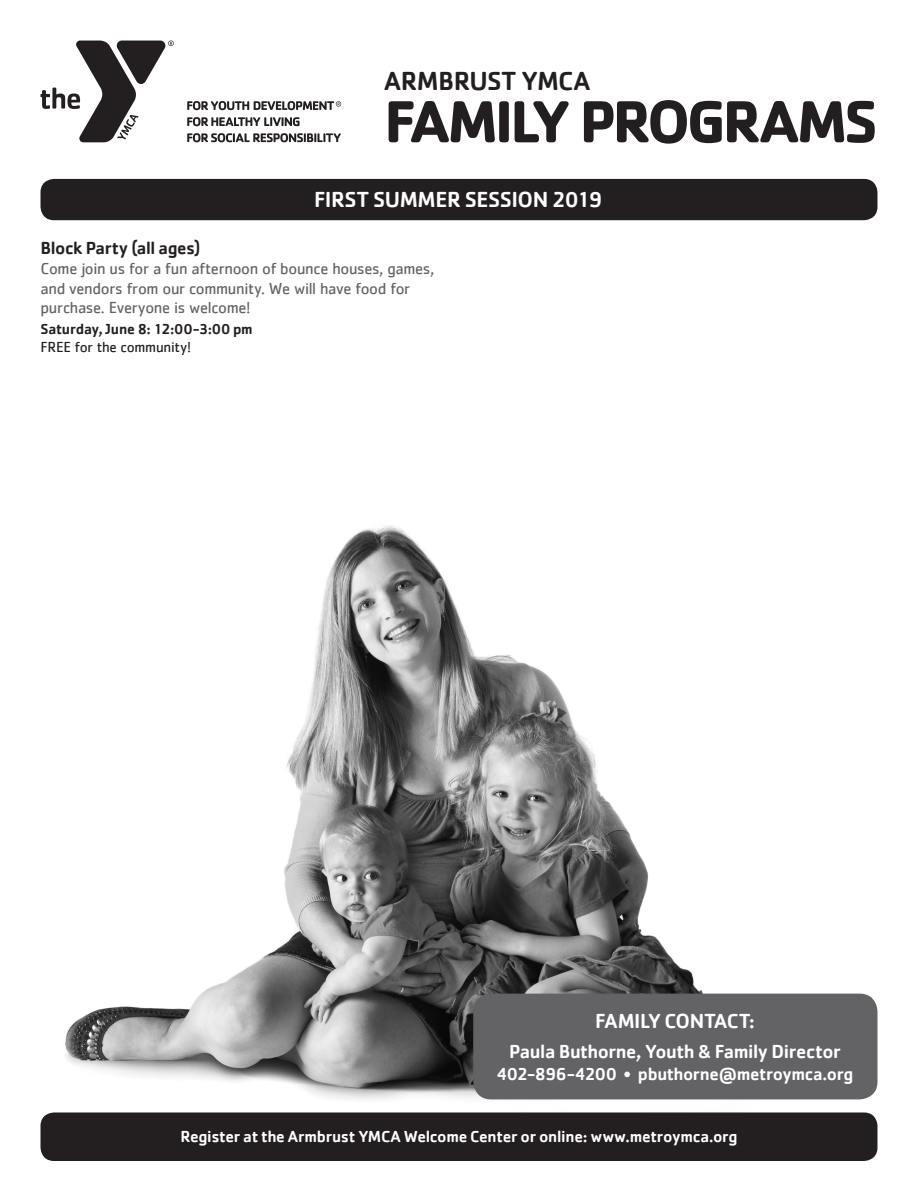
<style>
.page{position:relative;width:918px;height:1188px;background:#fff}
.page>*{position:absolute;margin:0;border:0;box-sizing:border-box;transform-origin:0 0}
.t1{font:700 61.5px "Cachet";letter-spacing:-.055em;color:#231f20}
.t2{font:500 27px "Cachet";letter-spacing:-.025em;color:#231f20}
.t3{font:500 22.5px "Cachet";letter-spacing:-.02em;color:#fff}
.t4{font:500 21px "Cachet";letter-spacing:-.02em;color:#fff}
.t5{font:500 19.5px "Cachet";letter-spacing:-.02em;color:#fff}
.t6{font:500 18px "Cachet";letter-spacing:-.025em;color:#fff}
.t7{font:500 18px "Cachet";letter-spacing:-.02em;color:#231f20}
.t8{font:16.5px/19.8px "Cachet";letter-spacing:-.02em;color:#636366}
.t9{font:500 16.5px "Cachet";letter-spacing:-.02em;color:#fff}
.t10{font:500 15px "Cachet";letter-spacing:-.015em;color:#231f20}
.t11{font:15px "Cachet";letter-spacing:-.015em;color:#231f20}
</style>
<div class="page">
<img style="left:42px;top:525px;width:836px;height:636px">
<svg style="left:41px;top:40px;width:133px;height:102px"></svg>
<svg style="left:187px;top:117px;width:113px;height:9px"></svg>
<svg style="left:187px;top:133px;width:154px;height:9px"></svg>
<svg style="left:187px;top:101px;width:154px;height:9px"></svg>
<div style="left:40px;top:1112px;width:838px;height:49px;background:#231f20;border-radius:14px"></div>
<div style="left:40px;top:179px;width:838px;height:41px;background:#231f20;border-radius:14px"></div>
<div style="left:473px;top:994px;width:405px;height:105px;background:#636366;border-radius:18px"></div>
<h2 class="t2" style="left:384px;top:64px;width:208px">ARMBRUST YMCA</h2>
<h1 class="t1" style="left:384px;top:82px;width:495px">FAMILY PROGRAMS</h1>
<h3 class="t3" style="left:314px;top:186px;width:290px">FIRST SUMMER SESSION 2019</h3>
<p class="t7" style="left:40px;top:237px;width:161px">Block Party (all ages)</p>
<p class="t8" style="left:40px;top:258px;width:395px">Come join us for a fun afternoon of bounce houses, games, and vendors from our community. We will have food for purchase. Everyone is welcome!</p>
<p class="t10" style="left:40px;top:320px;width:214px">Saturday, June 8: 12:00-3:00 pm</p>
<p class="t11" style="left:40px;top:339px;width:152px">FREE for the community!</p>
<p class="t4" style="left:595px;top:1008px;width:161px">FAMILY CONTACT:</p>
<p class="t5" style="left:509px;top:1040px;width:333px">Paula Buthorne, Youth &amp; Family Director</p>
<p class="t6" style="left:497px;top:1063px;width:358px">402-896-4200 • pbuthorne@metroymca.org</p>
<p class="t9" style="left:180px;top:1127px;width:559px">Register at the Armbrust YMCA Welcome Center or online: www.metroymca.org</p>
</div>
